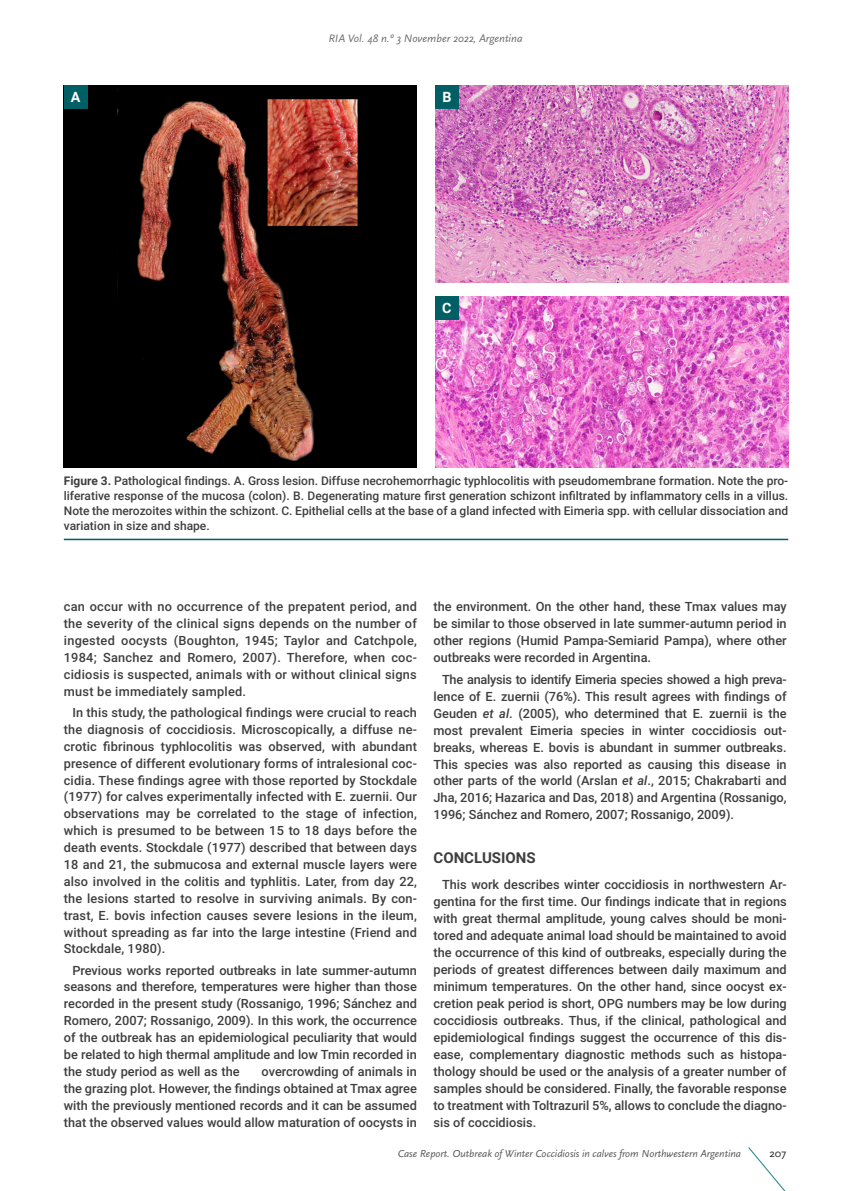
<style>
.page{position:relative;width:851px;height:1191px;background:#fff}
.page>*{position:absolute;margin:0;border:0;box-sizing:border-box;transform-origin:0 0}
.Subtitulo{font:700 15px "Roboto";color:#3e3e3f}
.Abstract_texto{font:700 14.25px "Roboto";color:#fff}
.Texto{font:500 12.75px/17px "Roboto";color:#3e3e3f;text-align:justify}
.Tabla-Epig{font:500 12px/15px "Roboto";color:#3e3e3f;text-align:justify}
.t1{font:italic 11.25px "Scala Sans Pro";color:#6c6d70}
.t2{font:11.25px "Scala Sans Pro";color:#231f20}
.t3{font:italic 10.5px "Scala Sans Pro";color:#57585a}
.s1{font-weight:700}
.s2{font-style:italic}
</style>
<div class="page">
<svg style="left:748px;top:1147px;width:38px;height:44px"></svg>
<hr style="left:64px;top:539px;width:724px;height:1px;background:#005f65">
<img style="left:435px;top:85px;width:353px;height:198px">
<img style="left:435px;top:296px;width:353px;height:171px">
<div style="left:64px;top:85px;width:353px;height:382px;background:#000"></div>
<img style="left:118px;top:99px;width:240px;height:362px">
<div style="left:435px;top:85px;width:23px;height:24px;background:#005f65"></div>
<div style="left:64px;top:85px;width:23px;height:24px;background:#005f65"></div>
<div style="left:435px;top:296px;width:23px;height:24px;background:#005f65"></div>
<p class="t1" style="left:328px;top:32px;width:196px">RIA Vol. 48 n.º 3 November 2022, Argentina</p>
<p class="Abstract_texto" style="left:71px;top:87px;width:11px">A</p>
<p class="Abstract_texto" style="left:442px;top:87px;width:11px">B</p>
<p class="Abstract_texto" style="left:442px;top:298px;width:11px">C</p>
<p class="Tabla-Epig" style="left:64px;top:473px;width:725px"><span class="s1">Figure 3.</span> Pathological findings. A. Gross lesion. Diffuse necrohemorrhagic typhlocolitis with pseudomembrane formation. Note the pro&shy;liferative response of the mucosa (colon). B. Degenerating mature first generation schizont infiltrated by inflammatory cells in a villus.<br>Note the merozoites within the schizont. C. Epithelial cells at the base of a gland infected with Eimeria spp. with cellular dissociation and variation in size and shape.</p>
<p class="Texto" style="left:64px;top:598px;width:354px">can occur with no occurrence of the prepatent period, and the severity of the clinical signs depends on the number of ingested oocysts (Boughton, 1945; Taylor and Catchpole, 1984; Sanchez and Romero, 2007). Therefore, when coc&shy;cidiosis is suspected, animals with or without clinical signs must be immediately sampled.</p>
<p class="Texto" style="left:64px;top:703px;width:354px;text-indent:9px">In this study, the pathological findings were crucial to reach the diagnosis of coccidiosis. Microscopically, a diffuse ne&shy;crotic fibrinous typhlocolitis was observed, with abundant presence of different evolutionary forms of intralesional coc&shy;cidia. These findings agree with those reported by Stockdale (1977) for calves experimentally infected with E. zuernii. Our observations may be correlated to the stage of infection, which is presumed to be between 15 to 18 days before the death events. Stockdale (1977) described that between days 18 and 21, the submucosa and external muscle layers were also involved in the colitis and typhlitis. Later, from day 22, the lesions started to resolve in surviving animals. By con&shy;trast, E. bovis infection causes severe lesions in the ileum, without spreading as far into the large intestine (Friend and Stockdale, 1980).</p>
<p class="Texto" style="left:64px;top:961px;width:354px;text-indent:9px">Previous works reported outbreaks in late summer-autumn seasons and therefore, temperatures were higher than those recorded in the present study (Rossanigo, 1996; Sánchez and Romero, 2007; Rossanigo, 2009). In this work, the occurrence of the outbreak has an epidemiological peculiarity that would be related to high thermal amplitude and low Tmin recorded in the study period as well as the</p>
<p class="Texto" style="left:64px;top:1062px;width:354px;text-indent:198px">overcrowding of animals in the grazing plot. However, the findings obtained at Tmax agree with the previously mentioned records and it can be assumed that the observed values would allow maturation of oocysts in</p>
<p class="Texto" style="left:433px;top:598px;width:354px">the environment. On the other hand, these Tmax values may be similar to those observed in late summer-autumn period in other regions (Humid Pampa-Semiarid Pampa), where other outbreaks were recorded in Argentina.</p>
<p class="Texto" style="left:433px;top:670px;width:354px;text-indent:9px">The analysis to identify Eimeria species showed a high preva&shy;lence of E. zuernii (76%). This result agrees with findings of Geuden <span class="s2">et al</span>. (2005), who determined that E. zuernii is the most prevalent Eimeria species in winter coccidiosis out&shy;breaks, whereas E. bovis is abundant in summer outbreaks.<br>This species was also reported as causing this disease in other parts of the world (Arslan <span class="s2">et al</span>., 2015; Chakrabarti and Jha, 2016; Hazarica and Das, 2018) and Argentina (Rossanigo, 1996; Sánchez and Romero, 2007; Rossanigo, 2009).</p>
<p class="Subtitulo" style="left:433px;top:847px;width:104px">CONCLUSIONS</p>
<p class="Texto" style="left:433px;top:875px;width:354px;text-indent:9px">This work describes winter coccidiosis in northwestern Ar&shy;gentina for the first time. Our findings indicate that in regions with great thermal amplitude, young calves should be moni&shy;tored and adequate animal load should be maintained to avoid the occurrence of this kind of outbreaks, especially during the periods of greatest differences between daily maximum and minimum temperatures. On the other hand, since oocyst ex&shy;cretion peak period is short, OPG numbers may be low during coccidiosis outbreaks. Thus, if the clinical, pathological and epidemiological findings suggest the occurrence of this dis&shy;ease, complementary diagnostic methods such as histopa&shy;thology should be used or the analysis of a greater number of samples should be considered. Finally, the favorable response to treatment with Toltrazuril 5%, allows to conclude the diagno&shy;sis of coccidiosis.</p>
<p class="t3" style="left:398px;top:1146px;width:344px">Case Report. Outbreak of Winter Coccidiosis in calves from Northwestern Argentina</p>
<p class="t2" style="left:769px;top:1146px;width:18px">207</p>
</div>
